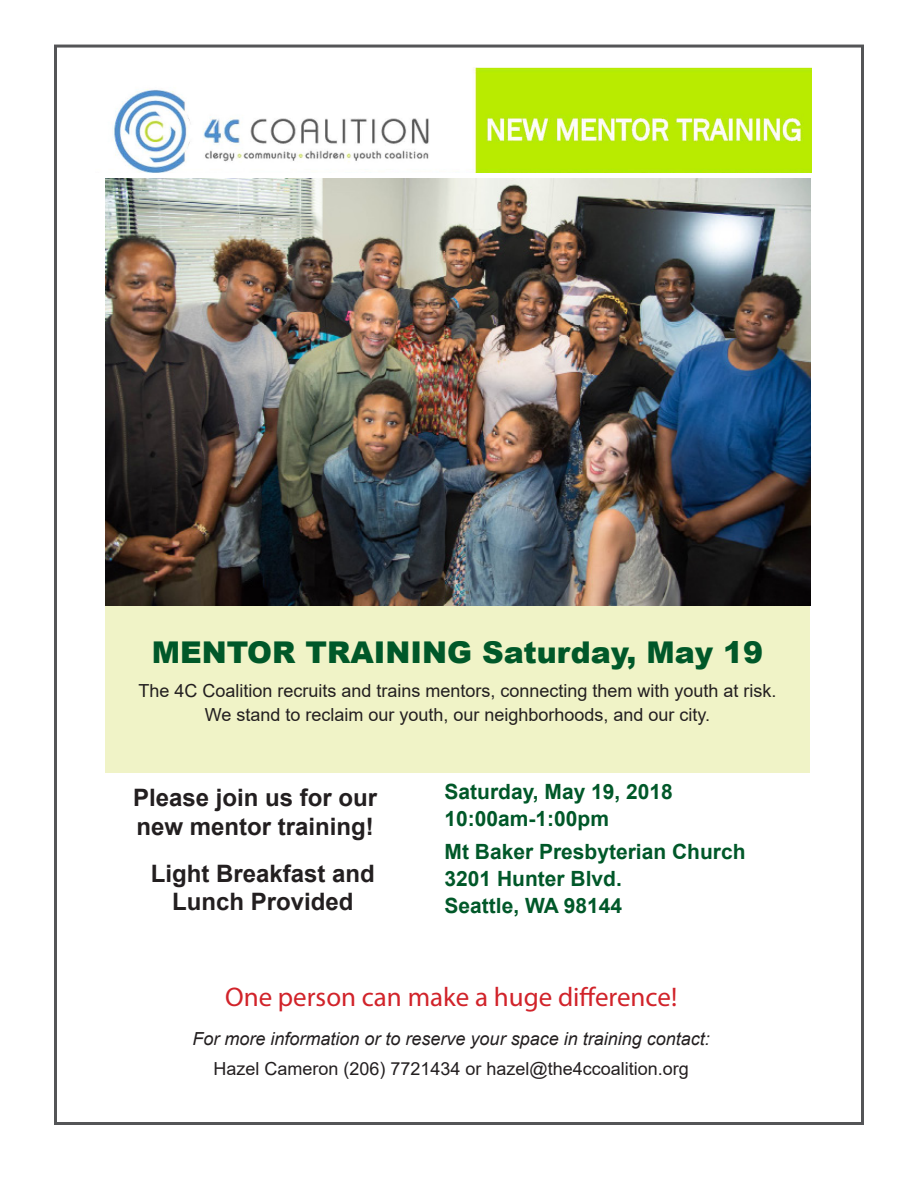
<style>
.page{position:relative;width:918px;height:1188px;background:#fff}
.page>*{position:absolute;margin:0;border:0;box-sizing:border-box;transform-origin:0 0}
.t1{font:900 30px "Arial";color:#005829}
.t2{font:27px "Myriad Pro";color:#d1232a}
.t3{font:700 24px/28.5px "Arial";color:#231f20}
.t4{font:700 21px "Arial";color:#005829}
.t5{font:18px "Arial";color:#231f20}
.t6{font:italic 18px "Arial";color:#231f20}
</style>
<div class="page">
<div style="left:105px;top:595px;width:705px;height:178px;background:#f0f3c7"></div>
<img style="left:105px;top:179px;width:705px;height:427px">
<img style="left:113px;top:67px;width:699px;height:106px">
<p class="t1" style="left:152px;top:630px;width:613px">MENTOR TRAINING Saturday, May 19</p>
<p class="t5" style="left:138px;top:678px;width:640px">The 4C Coalition recruits and trains mentors, connecting them with youth at risk.</p>
<p class="t5" style="left:205px;top:702px;width:507px">We stand to reclaim our youth, our neighborhoods, and our city.</p>
<p class="t3" style="left:133px;top:784px;width:246px">Please join us for our new mentor training!</p>
<p class="t3" style="left:151px;top:859px;width:226px;text-align:center">Light Breakfast and<br>Lunch Provided</p>
<p class="t4" style="left:445px;top:777px;width:230px">Saturday, May 19, 2018</p>
<p class="t4" style="left:445px;top:804px;width:166px">10:00am-1:00pm</p>
<p class="t4" style="left:445px;top:837px;width:303px">Mt Baker Presbyterian Church</p>
<p class="t4" style="left:445px;top:864px;width:179px">3201 Hunter Blvd.</p>
<p class="t4" style="left:445px;top:891px;width:179px">Seattle, WA 98144</p>
<p class="t2" style="left:225px;top:981px;width:454px">One person can make a huge difference!</p>
<p class="t6" style="left:193px;top:1027px;width:519px">For more information or to reserve your space in training contact:</p>
<p class="t5" style="left:213px;top:1057px;width:477px">Hazel Cameron (206) 7721434 or hazel@the4ccoalition.org</p>
</div>
